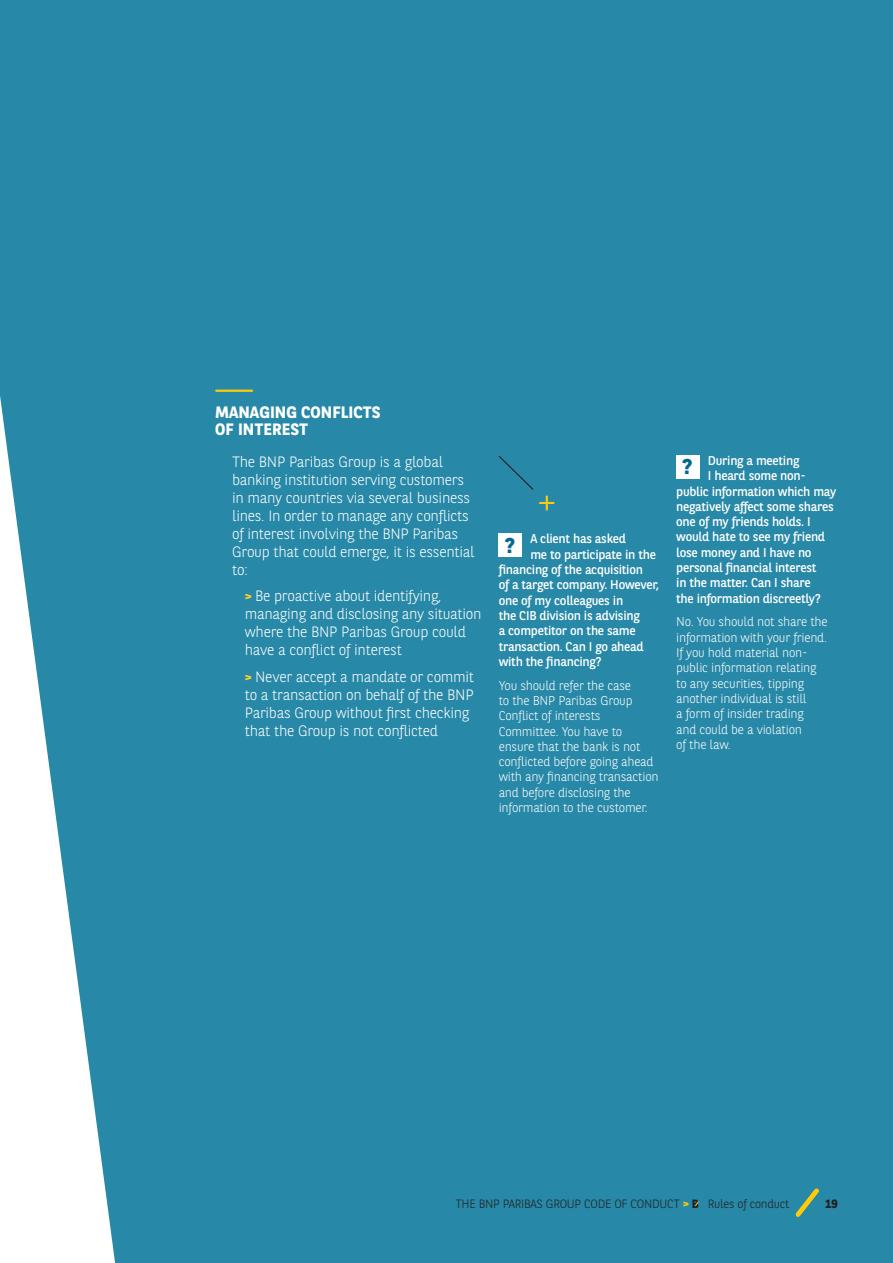
<style>
.page{position:relative;width:893px;height:1263px;background:#2788a7}
.page>*{position:absolute;margin:0;border:0;box-sizing:border-box;transform-origin:0 0}
.Texte_courant{font:700 21.45px "BNPP Sans";color:#006a8d}
.t1{font:700 16.5px/16.5px "BNPP Sans";color:#fff}
.t2{font:300 15px/18px "BNPP Sans";letter-spacing:-.02em;color:#fff}
.t3{font:12.75px "BNPP Sans";letter-spacing:-.02em;color:#fff}
.t4{font:300 12.75px/15.3px "BNPP Sans";letter-spacing:-.02em;color:#fff}
.t5{font:300 12px "BNPP Sans";letter-spacing:-.02em;color:#231f20}
.t6{font:700 12px "BNPP Sans";color:#231f20}
.s1{font-weight:700;font-size:13.5px;color:#ffcf2d}
.s2{font-weight:700;color:#feca0a}
.s3{font-weight:700}
</style>
<div class="page">
<svg style="left:792px;top:1184px;width:31px;height:37px"></svg>
<svg style="left:695px;top:1201px;width:4px;height:5px"></svg>
<div style="left:499px;top:534px;width:23px;height:23px;background:#fff"></div>
<div style="left:497px;top:455px;width:57px;height:55px;background:#2788a7"></div>
<hr style="left:216px;top:390px;width:36px;height:2px;background:#feca0a">
<div style="left:676px;top:455px;width:23px;height:23px;background:#fff"></div>
<p class="t1" style="left:215px;top:403px;width:167px">MANAGING CONFLICTS<br>OF INTEREST</p>
<p class="t2" style="left:232px;top:452px;width:244px">The BNP Paribas Group is a global banking institution serving customers in many countries via several business lines. In order to manage any conflicts of interest involving the BNP Paribas Group that could emerge, it is essential to:</p>
<p class="t2" style="left:245px;top:586px;width:238px"><span class="s1">&gt;</span> Be proactive about identifying, managing and disclosing any situation where the BNP Paribas Group could have a conflict of interest</p>
<p class="t2" style="left:245px;top:667px;width:231px"><span class="s1">&gt;</span> Never accept a mandate or commit to a transaction on behalf of the BNP Paribas Group without first checking that the Group is not conflicted</p>
<p class="Texte_courant" style="left:505px;top:531px;width:12px">?</p>
<p class="t3" style="left:530px;top:530px;width:97px">A client has asked</p>
<p class="t3" style="left:530px;top:546px;width:127px">me to participate in the</p>
<p class="t3" style="left:499px;top:561px;width:146px">financing of the acquisition</p>
<p class="t3" style="left:499px;top:576px;width:162px">of a target company. However,</p>
<p class="t3" style="left:499px;top:591px;width:126px">one of my colleagues in</p>
<p class="t3" style="left:499px;top:607px;width:143px">the CIB division is advising</p>
<p class="t3" style="left:499px;top:622px;width:138px">a competitor on the same</p>
<p class="t3" style="left:499px;top:637px;width:146px">transaction. Can I go ahead</p>
<p class="t3" style="left:499px;top:653px;width:105px">with the financing?</p>
<p class="t4" style="left:499px;top:677px;width:161px">You should refer the case<br>to the BNP Paribas Group<br>Conflict of interests<br>Committee. You have to ensure that the bank is not conflicted before going ahead with any financing transaction and before disclosing the information to the customer.</p>
<p class="t3" style="left:708px;top:452px;width:93px">During a meeting</p>
<p class="t3" style="left:708px;top:467px;width:99px">I heard some non-</p>
<p class="t3" style="left:676px;top:482px;width:162px">public information which may</p>
<p class="t3" style="left:676px;top:498px;width:159px">negatively affect some shares</p>
<p class="t3" style="left:676px;top:513px;width:136px">one of my friends holds. I</p>
<p class="t3" style="left:676px;top:528px;width:150px">would hate to see my friend</p>
<p class="t3" style="left:676px;top:544px;width:137px">lose money and I have no</p>
<p class="t3" style="left:676px;top:559px;width:142px">personal financial interest</p>
<p class="t3" style="left:676px;top:574px;width:136px">in the matter. Can I share</p>
<p class="t3" style="left:676px;top:589px;width:146px">the information discreetly?</p>
<p class="t4" style="left:676px;top:614px;width:153px">No. You should not share the information with your friend.<br>If you hold material non&shy;public information relating to any securities, tipping another individual is still<br>a form of insider trading<br>and could be a violation<br>of the law.</p>
<p class="Texte_courant" style="left:682px;top:452px;width:12px">?</p>
<p class="t5" style="left:455px;top:1195px;width:336px">THE BNP PARIBAS GROUP CODE OF CONDUCT <span class="s2">&gt;</span> <span class="s3">B</span> Rules of conduct</p>
<p class="t6" style="left:825px;top:1195px;width:14px">19</p>
</div>
